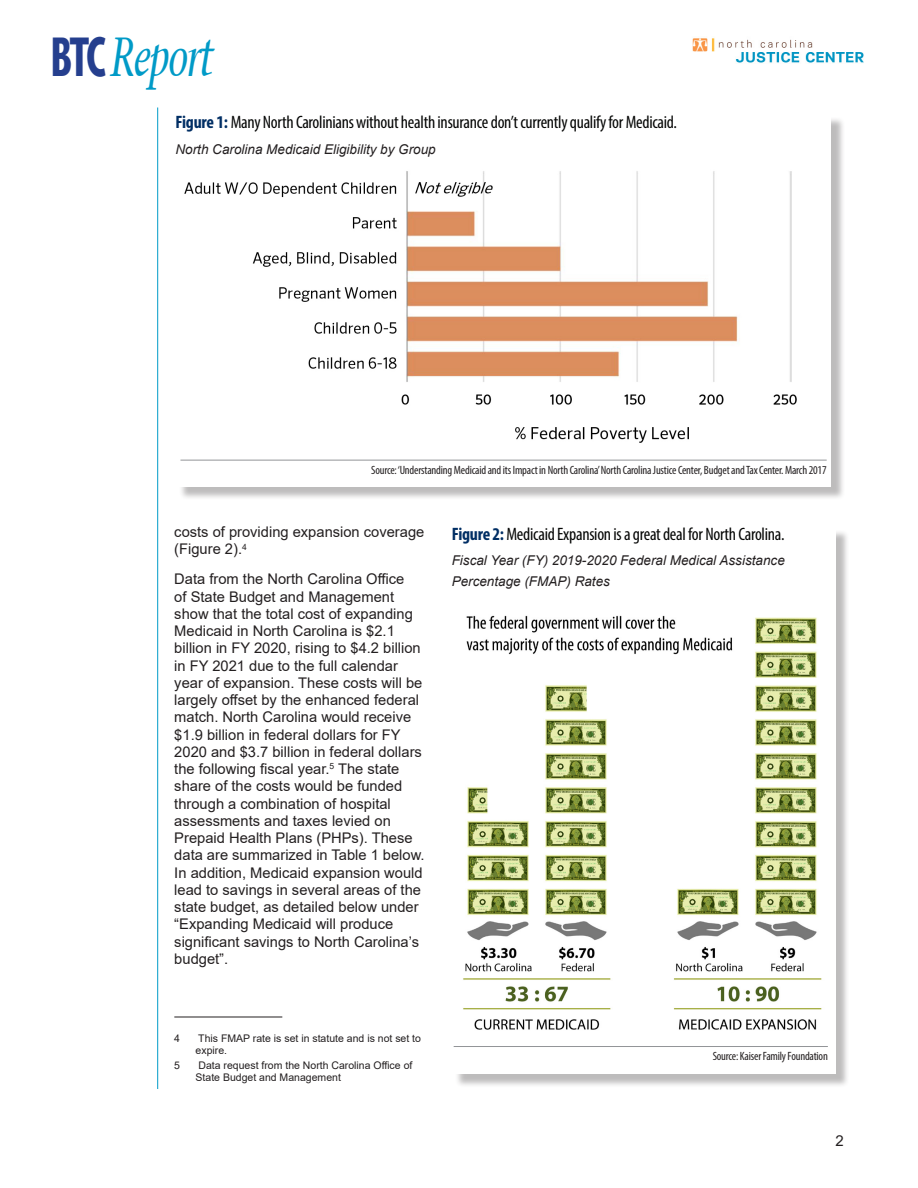
<style>
.page{position:relative;width:918px;height:1188px;background:#fff}
.page>*{position:absolute;margin:0;border:0;box-sizing:border-box;transform-origin:0 0}
.t1{font:italic 54.75px "Mesouran Serif S Si";letter-spacing:-.03em;color:#009ac7;scale:.72 1}
.TEXT{font:condensed 18px "Myriad Pro";letter-spacing:-.015em;color:#050605}
.TEXT-2{font:15px "Arial";color:#231f20}
.TEXT-3{font:14.7px/17.2px "Arial";color:#231f20}
.TEXT-4{font:italic 13.5px/21px "Arial";color:#231f20}
.TEXT-5{font:condensed 12px "Myriad Pro";letter-spacing:-.015em;color:#231f20}
.footnotes_updated{font:10.5px/12px "Arial";color:#231f20}
.s1{font-family:"Mesouran Sans Black S Si";font-weight:700;font-style:normal;color:#253f8e}
.s2{font-weight:700;color:#002e64}
</style>
<div class="page">
<img style="left:692px;top:38px;width:172px;height:25px">
<hr style="left:157px;top:108px;width:1px;height:981px;background:#009bc8">
<hr style="left:174px;top:1017px;width:108px;height:1px;background:#231f20">
<div style="left:454px;top:529px;width:396px;height:559px;background:#231f20;opacity:.3"></div>
<div style="left:452px;top:526px;width:384px;height:548px;background:#fff"></div>
<hr style="left:454px;top:1046px;width:374px;height:1px;background:#939598">
<div style="left:178px;top:117px;width:667px;height:384px;background:#231f20;opacity:.3"></div>
<div style="left:176px;top:114px;width:655px;height:373px;background:#fff"></div>
<hr style="left:180px;top:460px;width:647px;height:1px;background:#939598">
<img style="left:184px;top:171px;width:613px;height:272px">
<img style="left:463px;top:615px;width:359px;height:415px">
<h1 class="t1" style="left:51px;top:24px;width:226px"><span class="s1">BTC</span> Report</h1>
<p class="TEXT" style="left:176px;top:111px;width:503px"><span class="s2">Figure 1:</span> Many North Carolinians without health insurance don’t currently qualify for Medicaid.</p>
<p class="TEXT-4" style="left:176px;top:138px;width:262px">North Carolina Medicaid Eligibility by Group</p>
<p class="TEXT-5" style="left:371px;top:463px;width:457px">Source: ‘Understanding Medicaid and its Impact in North Carolina’North Carolina Justice Center, Budget and Tax Center. March 2017</p>
<p class="TEXT-3" style="left:174px;top:523px;width:252px">costs of providing expansion coverage (Figure 2).<sup>4</sup></p>
<p class="TEXT-3" style="left:174px;top:571px;width:252px">Data from the North Carolina Office<br>of State Budget and Management show that the total cost of expanding Medicaid in North Carolina is $2.1 billion in FY 2020, rising to $4.2 billion in FY 2021 due to the full calendar year of expansion. These costs will be largely offset by the enhanced federal match. North Carolina would receive $1.9 billion in federal dollars for FY 2020 and $3.7 billion in federal dollars the following fiscal year.<sup>5</sup> The state share of the costs would be funded through a combination of hospital assessments and taxes levied on Prepaid Health Plans (PHPs). These data are summarized in Table 1 below.<br>In addition, Medicaid expansion would lead to savings in several areas of the state budget, as detailed below under “Expanding Medicaid will produce significant savings to North Carolina’s budget”.</p>
<p class="TEXT" style="left:452px;top:523px;width:334px"><span class="s2">Figure 2:</span> Medicaid Expansion is a great deal for North Carolina.</p>
<p class="TEXT-4" style="left:452px;top:549px;width:335px">Fiscal Year (FY) 2019-2020 Federal Medical Assistance<br>Percentage (FMAP) Rates</p>
<p class="footnotes_updated" style="left:174px;top:1033px;width:7px">4</p>
<p class="footnotes_updated" style="left:196px;top:1033px;width:227px">This FMAP rate is set in statute and is not set to expire.</p>
<p class="footnotes_updated" style="left:174px;top:1060px;width:7px">5</p>
<p class="footnotes_updated" style="left:196px;top:1060px;width:218px">Data request from the North Carolina Office of<br>State Budget and Management</p>
<p class="TEXT-5" style="left:713px;top:1049px;width:117px">Source: Kaiser Family Foundation</p>
<p class="TEXT-2" style="left:836px;top:1131px;width:10px">2</p>
</div>
